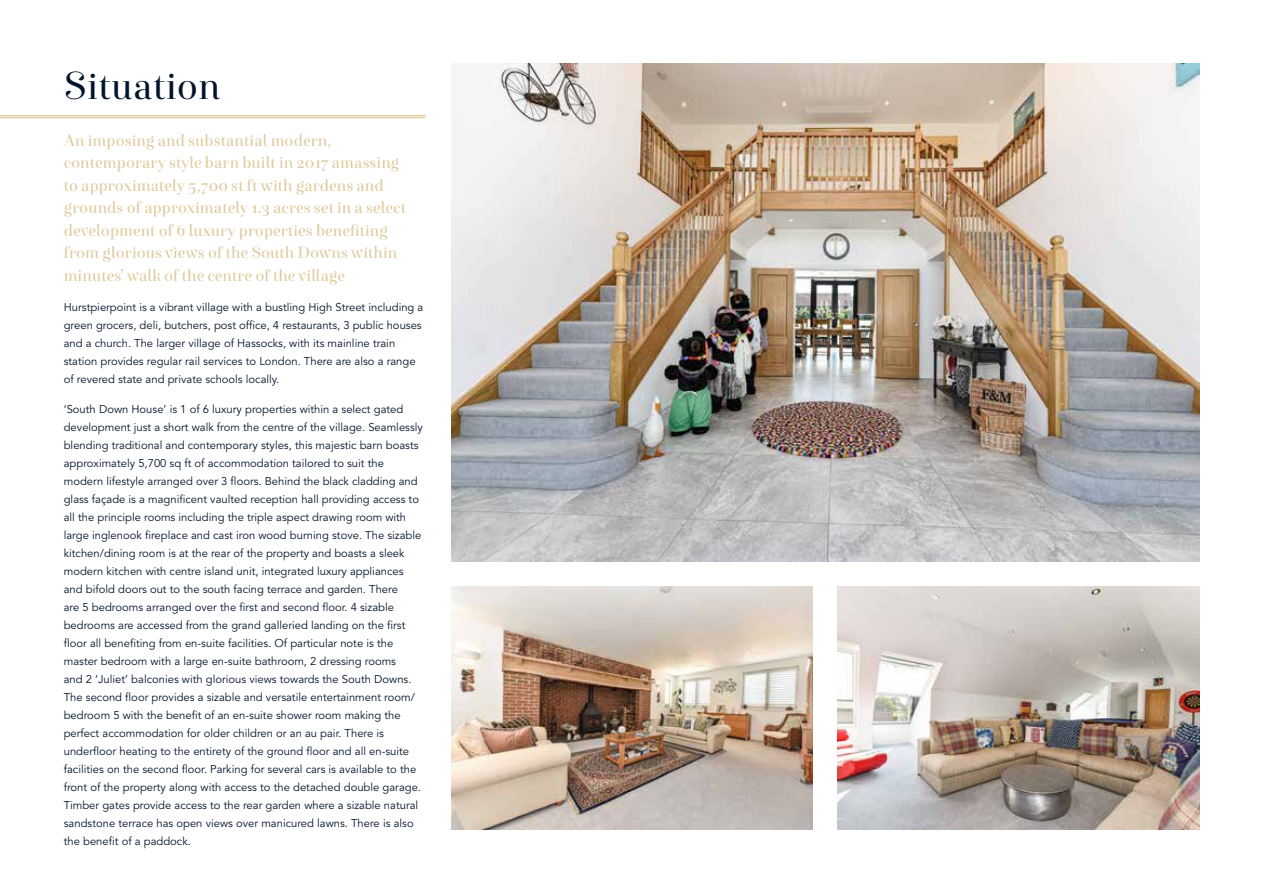
<style>
.page{position:relative;width:1263px;height:893px;background:#fff}
.page>*{position:absolute;margin:0;border:0;box-sizing:border-box;transform-origin:0 0}
.t1{font:39px "Exquise FY";color:#00152c}
.t2{font:16.5px/22.5px "Exquise FY";color:#dfc99a}
.t3{font:11.25px/18px "Avenir LT Std";color:#00152c}
</style>
<div class="page">
<hr style="left:0;top:115px;width:425px;height:1px;background:#dfc99a">
<hr style="left:0;top:117px;width:425px;height:1px;background:#dfc99a">
<img style="left:451px;top:64px;width:748px;height:497px">
<img style="left:451px;top:587px;width:361px;height:242px">
<img style="left:838px;top:587px;width:361px;height:242px">
<h1 class="t1" style="left:64px;top:62px;width:159px">Situation</h1>
<p class="t2" style="left:64px;top:129px;width:344px">An imposing and substantial modern, contemporary style barn built in 2017 amassing to approximately 5,700 st ft with gardens and grounds of approximately 1.3 acres set in a select development of 6 luxury properties benefiting from glorious views of the South Downs within minutes’ walk of the centre of the village</p>
<p class="t3" style="left:64px;top:298px;width:361px">Hurstpierpoint is a vibrant village with a bustling High Street including a green grocers, deli, butchers, post office, 4 restaurants, 3 public houses and a church. The larger village of Hassocks, with its mainline train station provides regular rail services to London. There are also a range of revered state and private schools locally.</p>
<p class="t3" style="left:64px;top:400px;width:361px">‘South Down House’ is 1 of 6 luxury properties within a select gated development just a short walk from the centre of the village. Seamlessly blending traditional and contemporary styles, this majestic barn boasts approximately 5,700 sq ft of accommodation tailored to suit the modern lifestyle arranged over 3 floors. Behind the black cladding and glass façade is a magnificent vaulted reception hall providing access to all the principle rooms including the triple aspect drawing room with large inglenook fireplace and cast iron wood burning stove. The sizable kitchen/dining room is at the rear of the property and boasts a sleek modern kitchen with centre island unit, integrated luxury appliances and bifold doors out to the south facing terrace and garden. There<br>are 5 bedrooms arranged over the first and second floor. 4 sizable bedrooms are accessed from the grand galleried landing on the first floor all benefiting from en-suite facilities. Of particular note is the master bedroom with a large en-suite bathroom, 2 dressing rooms<br>and 2 ‘Juliet’ balconies with glorious views towards the South Downs.<br>The second floor provides a sizable and versatile entertainment room/ bedroom 5 with the benefit of an en-suite shower room making the perfect accommodation for older children or an au pair. There is underfloor heating to the entirety of the ground floor and all en-suite facilities on the second floor. Parking for several cars is available to the front of the property along with access to the detached double garage.<br>Timber gates provide access to the rear garden where a sizable natural sandstone terrace has open views over manicured lawns. There is also the benefit of a paddock.</p>
</div>
